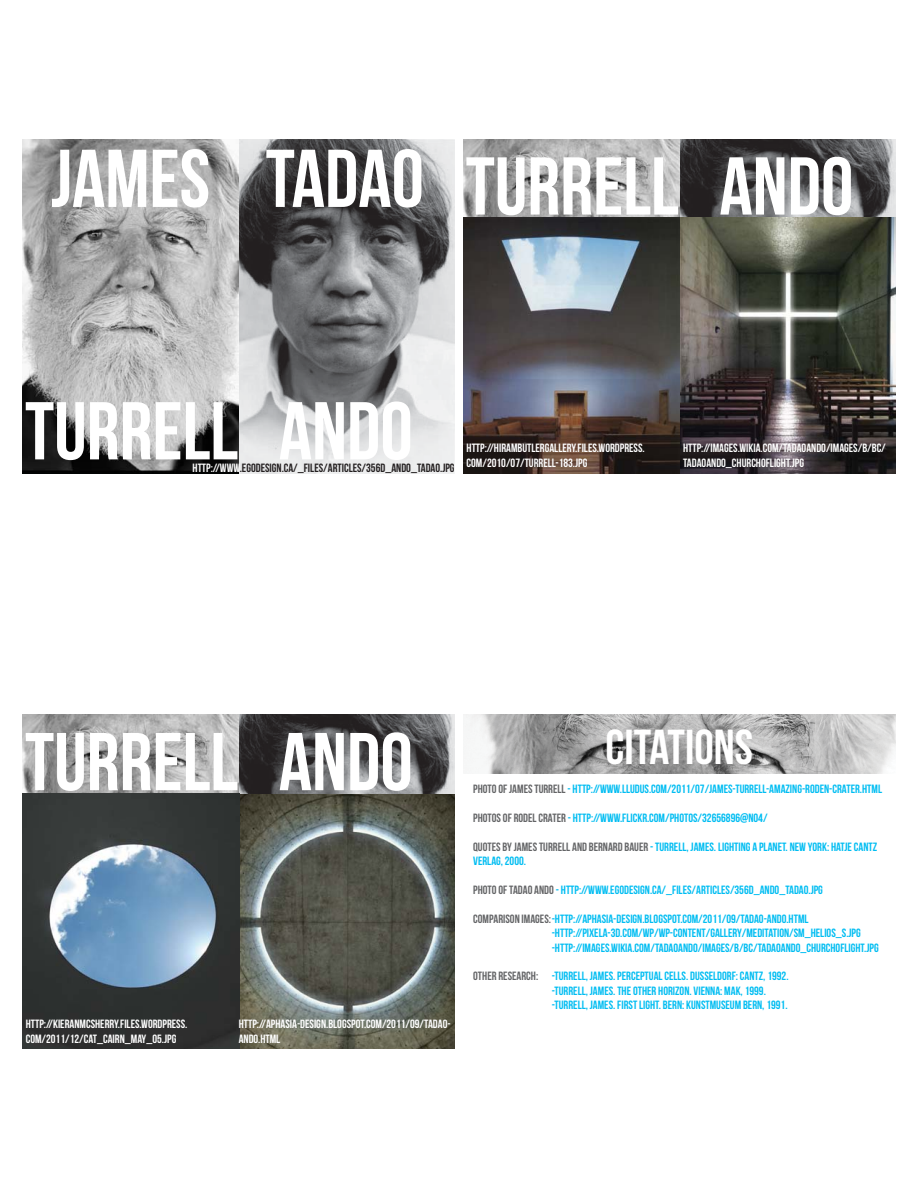
<style>
.page{position:relative;width:918px;height:1188px;background:#fff}
.page>*{position:absolute;margin:0;border:0;box-sizing:border-box;transform-origin:0 0}
.t1{font:81.75px "Bebas Neue";color:#fff}
.t2{font:49.05px "Bebas Neue";color:#fff}
.t3{font:12px/14.4px "Bebas Neue";color:#00bdf2}
.t4{font:12px/14.4px "Bebas Neue";color:#fff}
.t5{font:12px "Bebas Neue";color:#231f20}
.s1{color:#fff}
.s2{color:#636466}
</style>
<div class="page">
<img style="left:23px;top:139px;width:432px;height:334px">
<img style="left:463px;top:139px;width:432px;height:334px">
<img style="left:23px;top:715px;width:432px;height:334px">
<img style="left:463px;top:715px;width:432px;height:59px">
<h1 class="t1" style="left:51px;top:131px;width:374px">JAMES TADAO</h1>
<h1 class="t1" style="left:466px;top:139px;width:389px">TURRELL ANDO</h1>
<h1 class="t1" style="left:25px;top:383px;width:389px">TURRELL ANDO</h1>
<p class="t5" style="left:193px;top:461px;width:264px"><span class="s1">HTTP://WWW</span>.EGODESIGN.CA/_FILES/ARTICLES/356D_ANDO_TADAO.JPG</p>
<p class="t4" style="left:467px;top:441px;width:180px">HTTP://HIRAMBUTLERGALLERY.FILES.WORDPRESS.<br>COM/2010/07/TURRELL-183.JPG</p>
<p class="t4" style="left:683px;top:441px;width:204px">HTTP://IMAGES.WIKIA.COM/TADAOANDO/IMAGES/B/BC/<br>TADAOANDO_CHURCHOFLIGHT.JPG</p>
<h1 class="t1" style="left:25px;top:714px;width:389px">TURRELL ANDO</h1>
<p class="t4" style="left:26px;top:1017px;width:163px">HTTP://KIERANMCSHERRY.FILES.WORDPRESS.<br>COM/2011/12/CAT_CAIRN_MAY_05.JPG</p>
<p class="t4" style="left:239px;top:1017px;width:214px">HTTP://APHASIA-DESIGN.BLOGSPOT.COM/2011/09/TADAO-<br>ANDO.HTML</p>
<h2 class="t2" style="left:606px;top:718px;width:149px">CITATIONS</h2>
<p class="t3" style="left:473px;top:782px;width:410px"><span class="s2">PHOTO OF JAMES TURRELL</span> - HTTP://WWW.LLUDUS.COM/2011/07/JAMES-TURRELL-AMAZING-RODEN-CRATER.HTML</p>
<p class="t3" style="left:473px;top:811px;width:296px"><span class="s2">PHOTOS OF RODEL CRATER</span> - HTTP://WWW.FLICKR.COM/PHOTOS/32656896@N04/</p>
<p class="t3" style="left:473px;top:840px;width:406px"><span class="s2">QUOTES BY JAMES TURRELL AND BERNARD BAUER</span> - TURRELL, JAMES. LIGHTING A PLANET. NEW YORK: HATJE CANTZ<br>VERLAG, 2000.</p>
<p class="t3" style="left:473px;top:883px;width:351px"><span class="s2">PHOTO OF TADAO ANDO</span> - HTTP://WWW.EGODESIGN.CA/_FILES/ARTICLES/356D_ANDO_TADAO.JPG</p>
<p class="t3" style="left:552px;top:911px;width:328px;text-indent:-79px"><span class="s2">COMPARISON IMAGES:</span> -HTTP://APHASIA-DESIGN.BLOGSPOT.COM/2011/09/TADAO-ANDO.HTML -HTTP://PIXELA-3D.COM/WP/WP-CONTENT/GALLERY/MEDITATION/SM_HELIOS_S.JPG -HTTP://IMAGES.WIKIA.COM/TADAOANDO/IMAGES/B/BC/TADAOANDO_CHURCHOFLIGHT.JPG</p>
<p class="t3" style="left:552px;top:969px;width:238px;text-indent:-79px"><span class="s2">OTHER RESEARCH:</span> -TURRELL, JAMES. PERCEPTUAL CELLS. DUSSELDORF: CANTZ, 1992. -TURRELL, JAMES. THE OTHER HORIZON. VIENNA: MAK, 1999. -TURRELL, JAMES. FIRST LIGHT. BERN: KUNSTMUSEUM BERN, 1991.</p>
</div>
